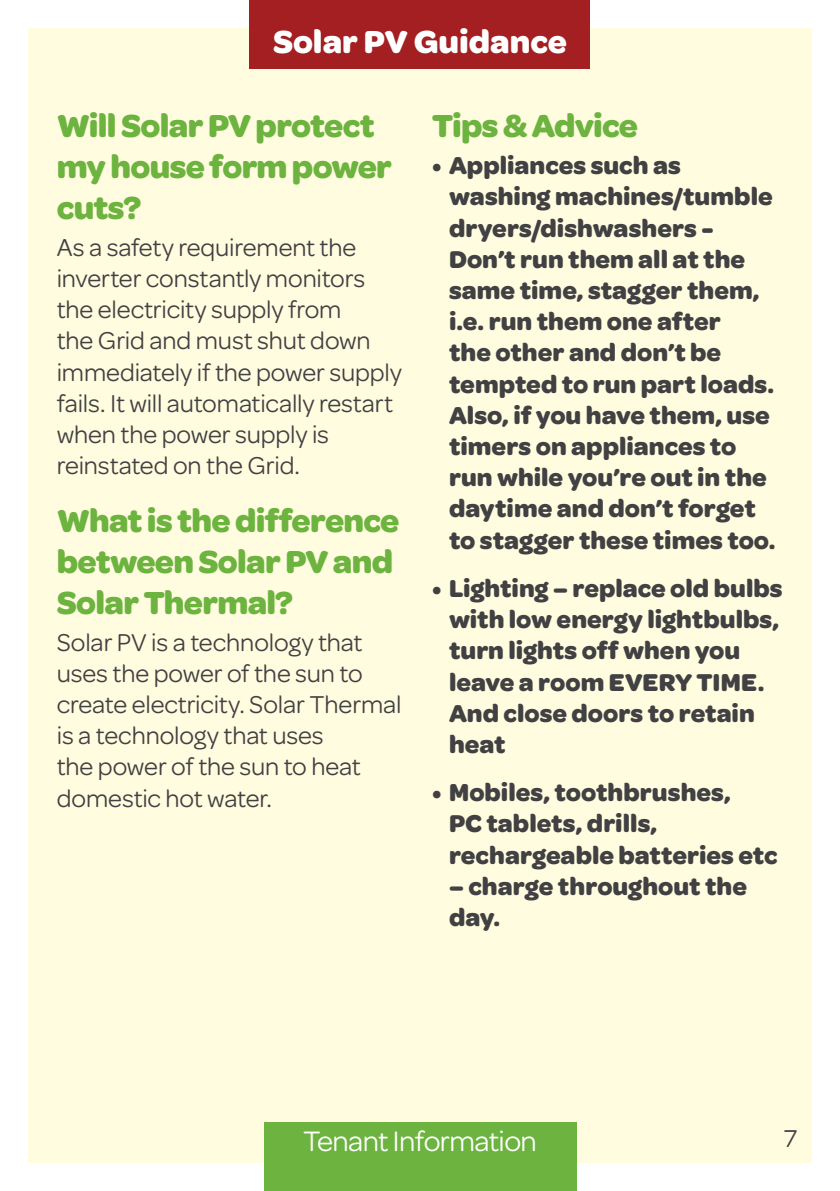
<style>
.page{position:relative;width:840px;height:1191px;background:#fff}
.page>*{position:absolute;margin:0;border:0;box-sizing:border-box;transform-origin:0 0}
.t1{font:700 34px/40.8px "Omnes";letter-spacing:-.02em;color:#6cb33f}
.t2{font:700 34px "Omnes";color:#fff}
.t3{font:30px "Omnes";letter-spacing:-.02em;color:#fff}
.t4{font:700 26px/31.2px "Omnes";color:#414042}
.t5{font:26px/31.2px "Omnes";letter-spacing:-.005em;color:#414042}
</style>
<div class="page">
<div style="left:28px;top:28px;width:783px;height:1134px;background:#fffcdf"></div>
<div style="left:249px;top:0;width:341px;height:68px;background:#a31f21"></div>
<div style="left:264px;top:1123px;width:311px;height:68px;background:#6cb33f"></div>
<h1 class="t2" style="left:273px;top:16px;width:295px">Solar PV Guidance</h1>
<h1 class="t1" style="left:57px;top:104px;width:336px">Will Solar PV protect my house form power cuts?</h1>
<p class="t5" style="left:57px;top:230px;width:346px">As a safety requirement the inverter constantly monitors the electricity supply from<br>the Grid and must shut down immediately if the power supply fails. It will automatically restart when the power supply is reinstated on the Grid.</p>
<h1 class="t1" style="left:57px;top:498px;width:344px">What is the difference between Solar PV and<br>Solar Thermal?</h1>
<p class="t5" style="left:57px;top:625px;width:346px">Solar PV is a technology that uses the power of the sun to create electricity. Solar Thermal is a technology that uses<br>the power of the sun to heat domestic hot water.</p>
<h1 class="t1" style="left:432px;top:104px;width:207px">Tips &amp; Advice</h1>
<p class="t4" style="left:449px;top:148px;width:328px;text-indent:-17px">• Appliances such as washing machines/tumble dryers/dishwashers -<br>Don’t run them all at the same time, stagger them, i.e. run them one after<br>the other and don’t be tempted to run part loads.<br>Also, if you have them, use timers on appliances to run while you’re out in the daytime and don’t forget to stagger these times too.</p>
<p class="t4" style="left:449px;top:571px;width:335px;text-indent:-17px">• Lighting – replace old bulbs with low energy lightbulbs, turn lights off when you leave a room EVERY TIME.<br>And close doors to retain heat</p>
<p class="t4" style="left:449px;top:775px;width:330px;text-indent:-17px">• Mobiles, toothbrushes,<br>PC tablets, drills, rechargeable batteries etc</p>
<p class="t4" style="left:449px;top:869px;width:299px">– charge throughout the day.</p>
<p class="t3" style="left:303px;top:1121px;width:235px">Tenant Information</p>
<p class="t5" style="left:783px;top:1121px;width:15px">7</p>
</div>
